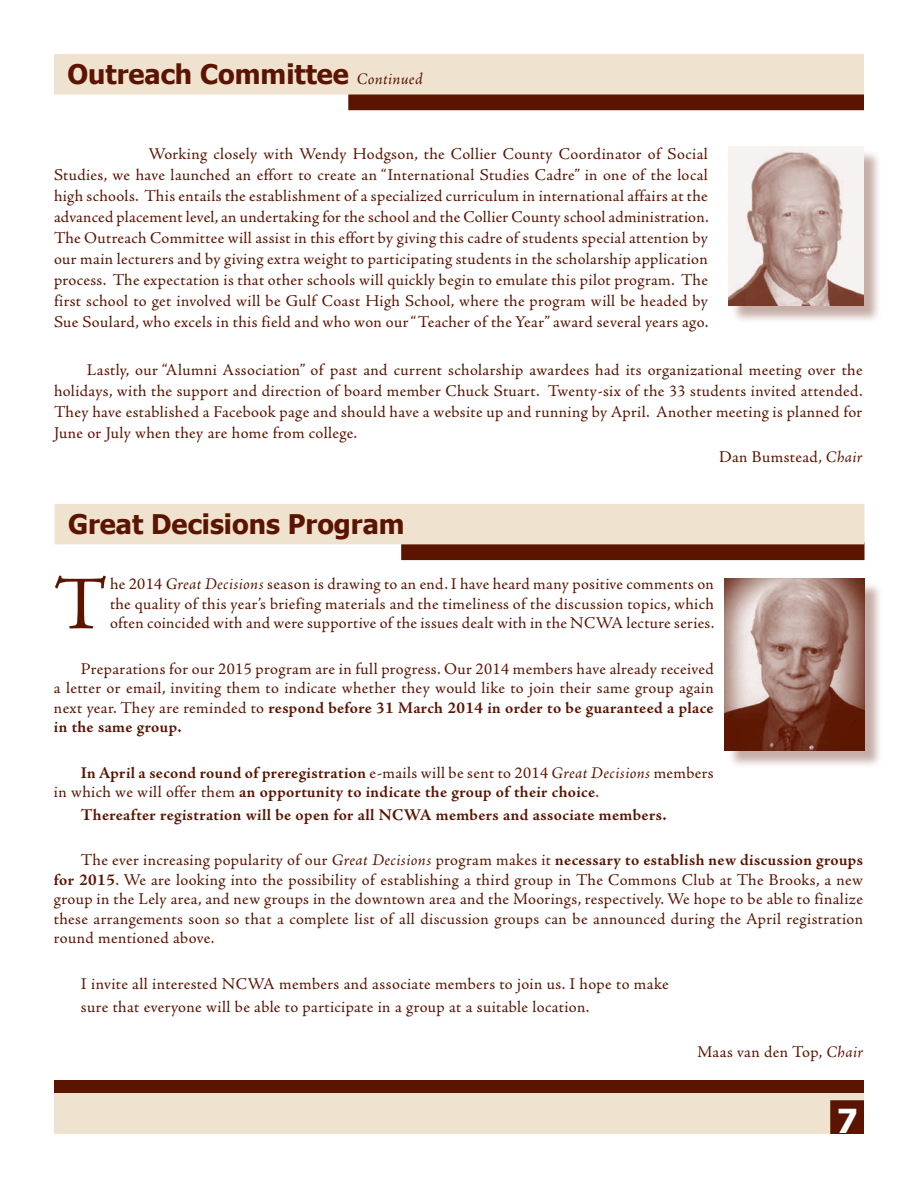
<style>
.page{position:relative;width:918px;height:1188px;background:#fff}
.page>*{position:absolute;margin:0;border:0;box-sizing:border-box;transform-origin:0 0}
.t1{font:76.2px "Adobe Jenson Pro";color:#5a1400}
.t2{font:700 33px "Tahoma";color:#fff}
.t3{font:700 27px "Tahoma";color:#5a1400}
.t4{font:16.5px/21px "Adobe Jenson Pro";letter-spacing:.02em;color:#5a1400;text-align:justify}
.t5{font:700 16.5px/19.5px "Adobe Jenson Pro";letter-spacing:.02em;color:#5a1400}
.s1{font-family:"Adobe Jenson Pro";font-weight:400;font-style:italic;font-size:16.5px}
.s2{font-style:italic}
.s3{font-weight:700}
.s4{font-weight:400}
.s5{font-weight:400;font-style:italic}
</style>
<div class="page">
<div style="left:54px;top:1080px;width:810px;height:14px;background:#5a1400"></div>
<div style="left:54px;top:1094px;width:810px;height:40px;background:#efe2cf"></div>
<div style="left:830px;top:1100px;width:34px;height:34px;background:#5a1400;border:2px solid #5a1400"></div>
<div style="left:348px;top:92px;width:516px;height:18px;background:#5a1400;border:2px solid #5a1400"></div>
<div style="left:54px;top:54px;width:810px;height:40px;background:#efe2cf"></div>
<div style="left:401px;top:542px;width:464px;height:18px;background:#5a1400;border:2px solid #5a1400"></div>
<div style="left:55px;top:504px;width:810px;height:40px;background:#efe2cf"></div>
<div style="left:727px;top:581px;width:156px;height:188px;background:#5a1400;opacity:.35"></div>
<img style="left:725px;top:579px;width:140px;height:171px">
<div style="left:730px;top:149px;width:152px;height:175px;background:#5a1400;opacity:.35"></div>
<img style="left:728px;top:147px;width:135px;height:158px">
<h3 class="t3" style="left:68px;top:55px;width:357px">Outreach Committee <span class="s1">Continued</span></h3>
<p class="t4" style="left:54px;top:143px;width:656px;text-indent:94px">Working closely with Wendy Hodgson, the Collier County Coordinator of Social Studies, we have launched an effort to create an “International Studies Cadre” in one of the local high schools. This entails the establishment of a specialized curriculum in international affairs at the advanced placement level, an undertaking for the school and the Collier County school administration.<br>The Outreach Committee will assist in this effort by giving this cadre of students special attention by our main lecturers and by giving extra weight to participating students in the scholarship application process. The expectation is that other schools will quickly begin to emulate this pilot program. The first school to get involved will be Gulf Coast High School, where the program will be headed by Sue Soulard, who excels in this field and who won our “Teacher of the Year” award several years ago.</p>
<p class="t4" style="left:54px;top:360px;width:810px;text-indent:33px">Lastly, our “Alumni Association” of past and current scholarship awardees had its organizational meeting over the holidays, with the support and direction of board member Chuck Stuart. Twenty-six of the 33 students invited attended.<br>They have established a Facebook page and should have a website up and running by April. Another meeting is planned for June or July when they are home from college.</p>
<p class="t4" style="left:719px;top:447px;width:145px">Dan Bumstead, <span class="s2">Chair</span></p>
<h3 class="t3" style="left:68px;top:505px;width:338px">Great Decisions Program</h3>
<h1 class="t1" style="left:54px;top:561px;width:56px">T</h1>
<p class="t4" style="left:110px;top:575px;width:606px;line-height:19.5px">he 2014 <span class="s2">Great Decisions</span> season is drawing to an end. I have heard many positive comments on the quality of this year’s briefing materials and the timeliness of the discussion topics, which often coincided with and were supportive of the issues dealt with in the NCWA lecture series.</p>
<p class="t4" style="left:54px;top:659px;width:661px;line-height:19.5px;text-indent:27px">Preparations for our 2015 program are in full progress. Our 2014 members have already received a letter or email, inviting them to indicate whether they would like to join their same group again next year. They are reminded to <span class="s3">respond before 31 March 2014 in order to be guaranteed a place in the same group.</span></p>
<p class="t5" style="left:54px;top:763px;width:661px;text-indent:27px">In April a second round of preregistration <span class="s4">e-mails will be sent to 2014</span> <span class="s5">Great Decisions</span> <span class="s4">members in which we will offer them</span> an opportunity to indicate the group of their choice<span class="s4">.</span></p>
<p class="t5" style="left:81px;top:805px;width:587px">Thereafter registration will be open for all NCWA members and associate members.</p>
<p class="t4" style="left:54px;top:851px;width:811px;line-height:19.5px;text-indent:27px">The ever increasing popularity of our <span class="s2">Great Decisions</span> program makes it <span class="s3">necessary to establish new discussion groups for 2015</span>. We are looking into the possibility of establishing a third group in The Commons Club at The Brooks, a new group in the Lely area, and new groups in the downtown area and the Moorings, respectively. We hope to be able to finalize these arrangements soon so that a complete list of all discussion groups can be announced during the April registration round mentioned above.</p>
<p class="t4" style="left:81px;top:973px;width:589px;line-height:22.8px">I invite all interested NCWA members and associate members to join us. I hope to make sure that everyone will be able to participate in a group at a suitable location.</p>
<p class="t4" style="left:697px;top:1042px;width:167px">Maas van den Top, <span class="s2">Chair</span></p>
<h2 class="t2" style="left:837px;top:1098px;width:23px">7</h2>
</div>
